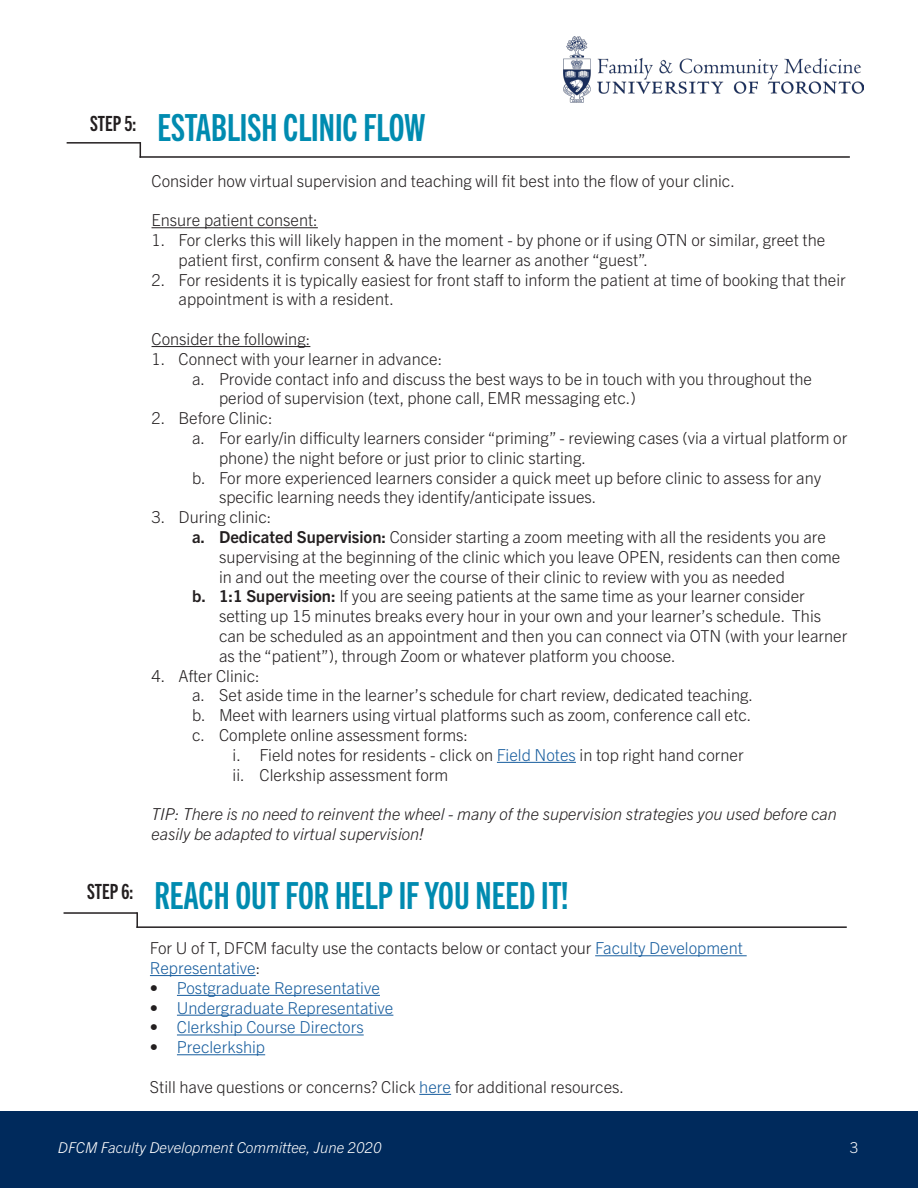
<style>
.page{position:relative;width:918px;height:1188px;background:#fff}
.page>*{position:absolute;margin:0;border:0;box-sizing:border-box;transform-origin:0 0}
.t1{font:37.5px "Trade Gothic Next LT Pro Bd Cm";color:#008bb0}
.t2{font:21px "Trade Gothic Next LT Pro Bd Cm";color:#231f20}
.t3{font:300 16.5px/19.8px "Trade Gothic Next LT Pro";color:#231f20}
.t4{font:italic 300 16.5px/19.8px "Trade Gothic Next LT Pro";color:#231f20}
.t5{font:300 16.5px "Trade Gothic Next LT Pro";color:#175d9e}
.t6{font:italic 300 15px "Trade Gothic Next LT Pro";color:#fff}
.t7{font:300 15px "Trade Gothic Next LT Pro";color:#fff}
.s1{font-weight:700}
.s2{color:#175d9e}
.s3{color:#231f20}
</style>
<div class="page">
<div style="left:0;top:1111px;width:918px;height:77px;background:#002a5c"></div>
<img style="left:564px;top:37px;width:299px;height:66px">
<hr style="left:152px;top:227px;width:166px;height:1px;background:#231f20">
<hr style="left:152px;top:346px;width:158px;height:1px;background:#231f20">
<hr style="left:497px;top:762px;width:79px;height:1px;background:#175d9e">
<hr style="left:67px;top:142px;width:73px;height:2px;background:#231f20">
<svg style="left:140px;top:142px;width:1px;height:14px"></svg>
<hr style="left:140px;top:156px;width:710px;height:2px;background:#231f20">
<hr style="left:595px;top:955px;width:152px;height:1px;background:#175d9e">
<hr style="left:150px;top:975px;width:106px;height:1px;background:#175d9e">
<hr style="left:177px;top:995px;width:203px;height:1px;background:#175d9e">
<hr style="left:177px;top:1015px;width:216px;height:1px;background:#175d9e">
<hr style="left:177px;top:1035px;width:187px;height:1px;background:#175d9e">
<hr style="left:177px;top:1054px;width:88px;height:1px;background:#175d9e">
<hr style="left:419px;top:1094px;width:32px;height:1px;background:#175d9e">
<hr style="left:64px;top:912px;width:73px;height:2px;background:#231f20">
<svg style="left:136px;top:912px;width:2px;height:14px"></svg>
<hr style="left:136px;top:926px;width:711px;height:2px;background:#231f20">
<p class="t2" style="left:90px;top:109px;width:48px">STEP 5:</p>
<p class="t1" style="left:158px;top:102px;width:269px">ESTABLISH CLINIC FLOW</p>
<p class="t2" style="left:87px;top:877px;width:48px">STEP 6:</p>
<p class="t3" style="left:152px;top:170px;width:585px">Consider how virtual supervision and teaching will fit best into the flow of your clinic.</p>
<p class="t3" style="left:152px;top:209px;width:168px">Ensure patient consent:</p>
<p class="t3" style="left:179px;top:229px;width:648px;text-indent:-27px">1. For clerks this will likely happen in the moment - by phone or if using OTN or similar, greet the patient first, confirm consent &amp; have the learner as another “guest”.</p>
<p class="t3" style="left:179px;top:269px;width:669px;text-indent:-27px">2. For residents it is typically easiest for front staff to inform the patient at time of booking that their appointment is with a resident.</p>
<p class="t3" style="left:152px;top:328px;width:160px">Consider the following:</p>
<p class="t3" style="left:152px;top:348px;width:292px">1. Connect with your learner in advance:</p>
<p class="t3" style="left:219px;top:368px;width:595px;text-indent:-27px">a. Provide contact info and discuss the best ways to be in touch with you throughout the period of supervision (text, phone call, EMR messaging etc.)</p>
<p class="t3" style="left:152px;top:407px;width:123px">2. Before Clinic:</p>
<p class="t3" style="left:219px;top:427px;width:630px;text-indent:-27px">a. For early/in difficulty learners consider “priming” - reviewing cases (via a virtual platform or phone) the night before or just prior to clinic starting.</p>
<p class="t3" style="left:219px;top:467px;width:604px;text-indent:-27px">b. For more experienced learners consider a quick meet up before clinic to assess for any specific learning needs they identify/anticipate issues.</p>
<p class="t3" style="left:152px;top:506px;width:121px">3. During clinic:</p>
<p class="t3" style="left:219px;top:526px;width:623px;text-indent:-27px"><span class="s1">a. Dedicated Supervision:</span> Consider starting a zoom meeting with all the residents you are supervising at the beginning of the clinic which you leave OPEN, residents can then come in and out the meeting over the course of their clinic to review with you as needed</p>
<p class="t3" style="left:219px;top:585px;width:630px;text-indent:-27px"><span class="s1">b. 1:1 Supervision:</span> If you are seeing patients at the same time as your learner consider setting up 15 minutes breaks every hour in your own and your learner’s schedule. This can be scheduled as an appointment and then you can connect via OTN (with your learner as the “patient”), through Zoom or whatever platform you choose.</p>
<p class="t3" style="left:152px;top:665px;width:110px">4. After Clinic:</p>
<p class="t3" style="left:192px;top:684px;width:563px">a. Set aside time in the learner’s schedule for chart review, dedicated teaching.</p>
<p class="t3" style="left:192px;top:704px;width:561px">b. Meet with learners using virtual platforms such as zoom, conference call etc.</p>
<p class="t3" style="left:192px;top:724px;width:278px">c. Complete online assessment forms:</p>
<p class="t3" style="left:233px;top:744px;width:513px">i. Field notes for residents - click on <span class="s2">Field Notes</span> in top right hand corner</p>
<p class="t3" style="left:233px;top:764px;width:217px">ii. Clerkship assessment form</p>
<p class="t4" style="left:152px;top:803px;width:687px">TIP: There is no need to reinvent the wheel - many of the supervision strategies you used before can easily be adapted to virtual supervision!</p>
<p class="t1" style="left:154px;top:870px;width:416px">REACH OUT FOR HELP IF YOU NEED IT!</p>
<p class="t3" style="left:150px;top:937px;width:595px">For U of T, DFCM faculty use the contacts below or contact your <span class="s2">Faculty Development<br>Representative</span>:</p>
<p class="t5" style="left:150px;top:976px;width:232px"><span class="s3">•</span> Postgraduate Representative</p>
<p class="t5" style="left:150px;top:996px;width:245px"><span class="s3">•</span> Undergraduate Representative</p>
<p class="t5" style="left:150px;top:1016px;width:215px"><span class="s3">•</span> Clerkship Course Directors</p>
<p class="t5" style="left:150px;top:1036px;width:117px"><span class="s3">•</span> Preclerkship</p>
<p class="t3" style="left:150px;top:1076px;width:476px">Still have questions or concerns? Click <span class="s2">here</span> for additional resources.</p>
<p class="t6" style="left:58px;top:1137px;width:325px">DFCM Faculty Development Committee, June 2020</p>
<p class="t7" style="left:850px;top:1137px;width:10px">3</p>
</div>
